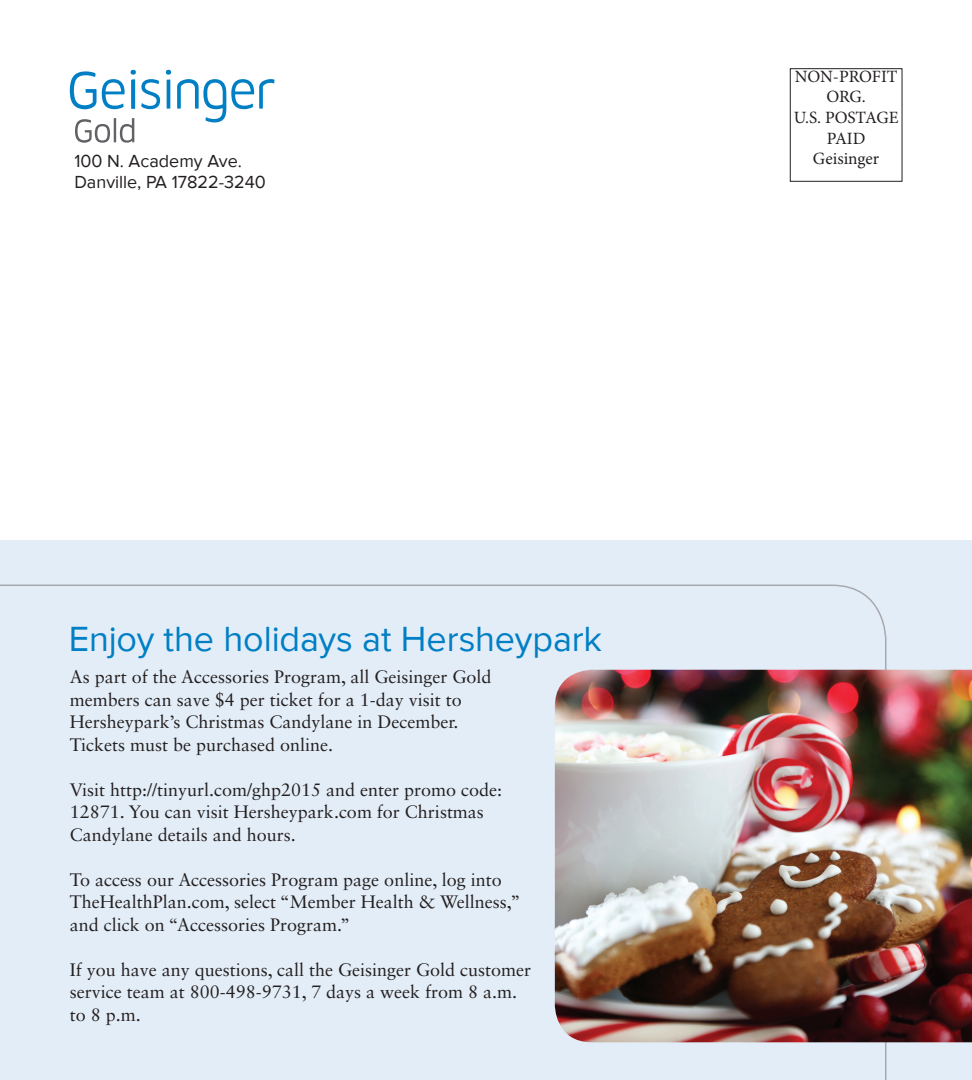
<style>
.page{position:relative;width:972px;height:1080px;background:#fff}
.page>*{position:absolute;margin:0;border:0;box-sizing:border-box;transform-origin:0 0}
.t1{font:36px "Proxima Nova";letter-spacing:-.005em;color:#007fc5}
.t2{font:18px/22.5px "Sabon LT Std";color:#231f20}
.t3{font:18px/21.6px "Proxima Nova";color:#231f20}
.t4{font:17.25px/20.7px "Minion Pro";letter-spacing:-.005em;color:#231f20;text-align:center}
</style>
<div class="page">
<div style="left:0;top:540px;width:972px;height:540px;background:#e3edf7"></div>
<div style="left:790px;top:68px;width:112px;height:114px;border:1px solid #231f20"></div>
<hr style="left:114px;top:118px;width:2px;height:24px;background:#616265">
<svg style="left:120px;top:118px;width:14px;height:25px"></svg>
<svg style="left:75px;top:119px;width:35px;height:24px"></svg>
<svg style="left:70px;top:71px;width:55px;height:38px"></svg>
<svg style="left:166px;top:70px;width:5px;height:39px"></svg>
<svg style="left:131px;top:70px;width:29px;height:39px"></svg>
<svg style="left:177px;top:79px;width:97px;height:43px"></svg>
<svg style="left:0;top:584px;width:887px;height:496px"></svg>
<img style="left:555px;top:670px;width:417px;height:372px">
<p class="t3" style="left:74px;top:151px;width:193px">100 N. Academy Ave.<br>Danville, PA 17822-3240</p>
<h1 class="t1" style="left:69px;top:618px;width:535px">Enjoy the holidays at Hersheypark</h1>
<p class="t2" style="left:70px;top:666px;width:423px">As part of the Accessories Program, all Geisinger Gold members can save $4 per ticket for a 1-day visit to Hersheypark’s Christmas Candylane in December.<br>Tickets must be purchased online.</p>
<p class="t2" style="left:70px;top:778px;width:434px">Visit http://tinyurl.com/ghp2015 and enter promo code:<br>12871. You can visit Hersheypark.com for Christmas<br>Candylane details and hours.</p>
<p class="t2" style="left:70px;top:868px;width:452px">To access our Accessories Program page online, log into<br>TheHealthPlan.com, select “Member Health &amp; Wellness,” and click on “Accessories Program.”</p>
<p class="t2" style="left:70px;top:958px;width:463px">If you have any questions, call the Geisinger Gold customer service team at 800-498-9731, 7 days a week from 8 a.m. to 8 p.m.</p>
<p class="t4" style="left:794px;top:66px;width:106px">NON-PROFIT<br>ORG.<br>U.S. POSTAGE<br>PAID<br>Geisinger</p>
</div>
